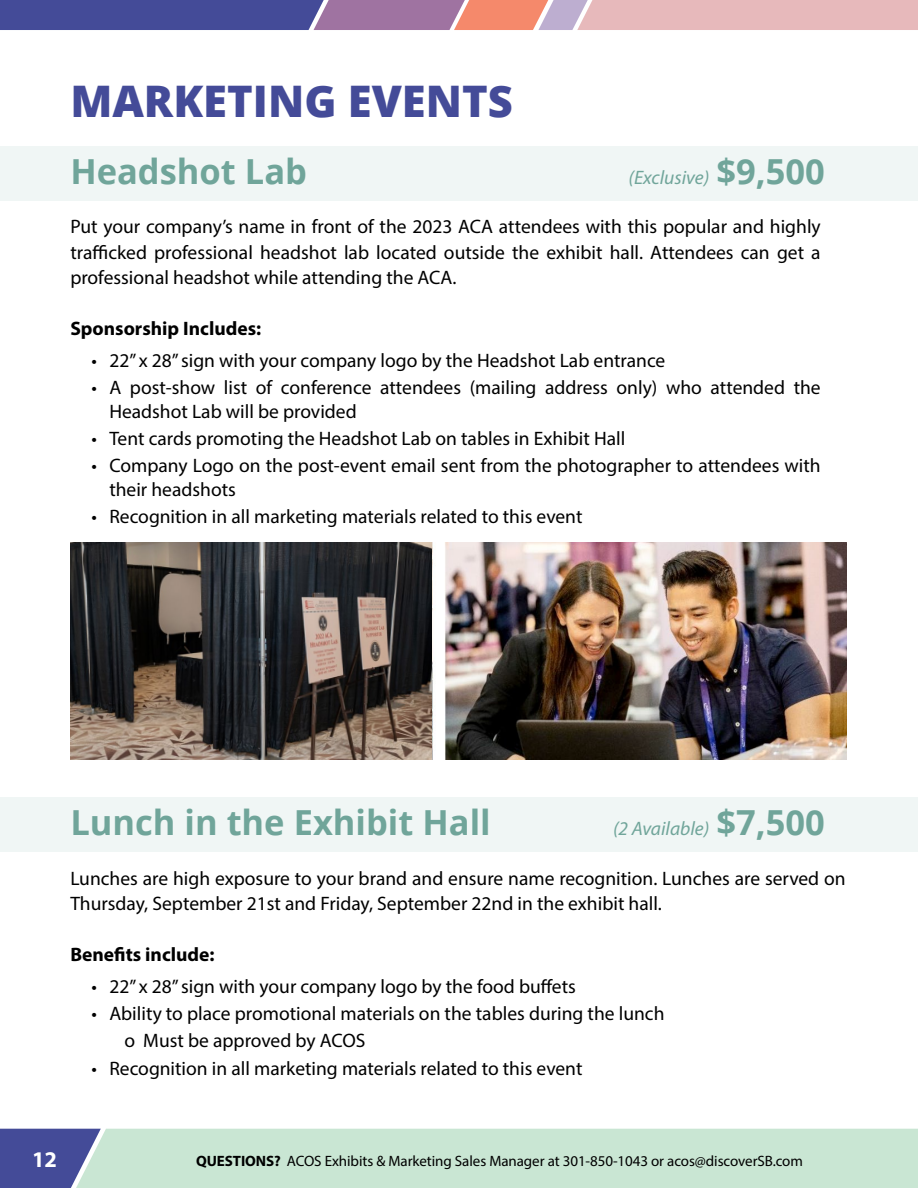
<style>
.page{position:relative;width:918px;height:1188px;background:#fff}
.page>*{position:absolute;margin:0;border:0;box-sizing:border-box;transform-origin:0 0}
.t1{font:800 43.5px "Open Sans";color:#444b98}
.t2{font:700 34.5px "Open Sans";color:#70a59a}
.t3{font:700 22.5px "Myriad Pro";color:#fff}
.t4{font:19.5px/25.5px "Myriad Pro";color:#000}
.t5{font:700 19.5px "Myriad Pro";color:#000}
.t6{font:italic 19.5px "Myriad Pro";color:#70a59a}
.t7{font:15px "Myriad Pro";letter-spacing:-.005em;color:#000}
.s1{font-family:"Open Sans";font-weight:700;font-style:normal;font-size:34.5px}
.s2{font-weight:700}
</style>
<div class="page">
<div style="left:0;top:1129px;width:76px;height:59px;background:#444b98"></div>
<svg style="left:0;top:0;width:918px;height:30px;background:#a385a6"></svg>
<div style="left:76px;top:1129px;width:842px;height:59px;background:#c9e6d3"></div>
<div style="left:0;top:146px;width:918px;height:55px;background:#f0f6f5"></div>
<div style="left:0;top:797px;width:918px;height:55px;background:#f0f6f5"></div>
<img style="left:432px;top:543px;width:415px;height:217px">
<img style="left:70px;top:543px;width:362px;height:217px">
<h1 class="t1" style="left:70px;top:68px;width:444px">MARKETING EVENTS</h1>
<h2 class="t2" style="left:70px;top:147px;width:238px">Headshot Lab</h2>
<p class="t6" style="left:628px;top:165px;width:198px">(Exclusive) <span class="s1">$9,500</span></p>
<p class="t4" style="left:70px;top:214px;width:752px;text-align:justify">Put your company’s name in front of the 2023 ACA attendees with this popular and highly trafficked professional headshot lab located outside the exhibit hall. Attendees can get a professional headshot while attending the ACA.</p>
<p class="t5" style="left:70px;top:316px;width:192px">Sponsorship Includes:</p>
<p class="t4" style="left:91px;top:347px;width:576px">• 22” x 28” sign with your company logo by the Headshot Lab entrance</p>
<p class="t4" style="left:109px;top:375px;width:713px;line-height:24px;text-indent:-18px">• A post-show list of conference attendees (mailing address only) who attended the<br>Headshot Lab will be provided</p>
<p class="t4" style="left:91px;top:425px;width:536px">• Tent cards promoting the Headshot Lab on tables in Exhibit Hall</p>
<p class="t4" style="left:109px;top:453px;width:713px;line-height:24px;text-indent:-18px">• Company Logo on the post-event email sent from the photographer to attendees with their headshots</p>
<p class="t4" style="left:91px;top:503px;width:493px">• Recognition in all marketing materials related to this event</p>
<h2 class="t2" style="left:70px;top:798px;width:422px">Lunch in the Exhibit Hall</h2>
<p class="t6" style="left:613px;top:816px;width:213px">(2 Available) <span class="s1">$7,500</span></p>
<p class="t4" style="left:70px;top:865px;width:777px">Lunches are high exposure to your brand and ensure name recognition. Lunches are served on<br>Thursday, September 21st and Friday, September 22nd in the exhibit hall.</p>
<p class="t5" style="left:70px;top:942px;width:146px">Benefits include:</p>
<p class="t4" style="left:91px;top:973px;width:486px">• 22” x 28” sign with your company logo by the food buffets</p>
<p class="t4" style="left:124px;top:999px;width:542px;line-height:27px;text-indent:-33px">• Ability to place promotional materials on the tables during the lunch o Must be approved by ACOS</p>
<p class="t4" style="left:91px;top:1055px;width:493px">• Recognition in all marketing materials related to this event</p>
<p class="t3" style="left:32px;top:1145px;width:26px">12</p>
<p class="t7" style="left:196px;top:1152px;width:608px"><span class="s2">QUESTIONS?</span> ACOS Exhibits &amp; Marketing Sales Manager at 301-850-1043 or acos@discoverSB.com</p>
</div>
